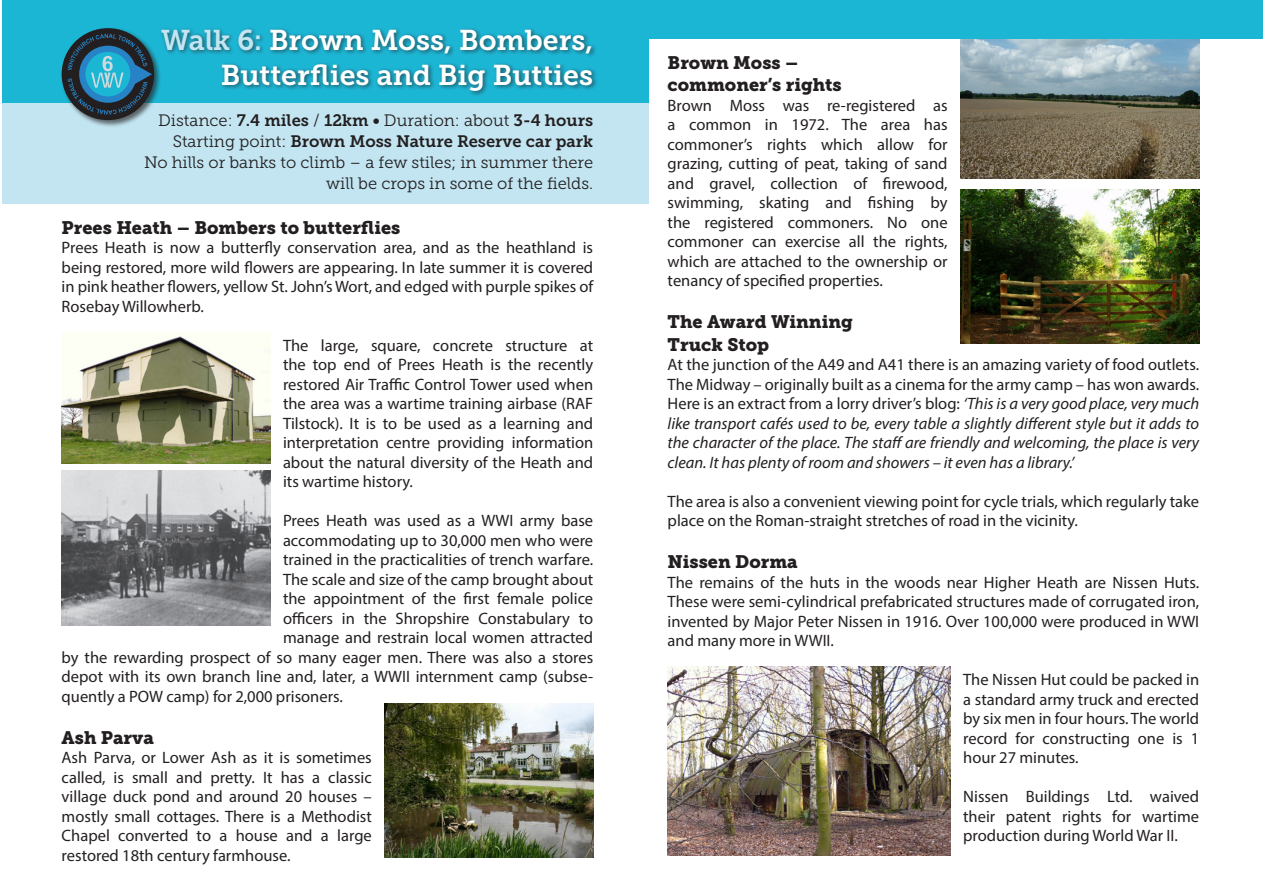
<style>
.page{position:relative;width:1263px;height:893px;background:#fff}
.page>*{position:absolute;margin:0;border:0;box-sizing:border-box;transform-origin:0 0}
.Heading{font:28.5px "Museo Slab 700";color:#fff}
.Subheading{font:18px/22.5px "Museo Slab 900";color:#231f20}
.t1{font:16.5px/19.5px "Myriad Pro";color:#231f20;text-align:justify}
.t2{font:italic 16.5px/19.5px "Myriad Pro";color:#231f20;text-align:justify}
.intro{font:16.5px/21px "Museo Slab 300";color:#231f20;text-align:right}
.intro-2{font:16.5px "Museo Slab 700";color:#231f20}
.s1{color:#c2e5f1}
.s2{font-family:"Museo Slab 700"}
.s3{font-family:"Museo Slab 300"}
.s4{font-style:normal}
</style>
<div class="page">
<div style="left:1248px;top:0;width:15px;height:38px;background:#1cb6d5"></div>
<div style="left:2px;top:0;width:646px;height:203px;background:#c2e5f1"></div>
<div style="left:2px;top:0;width:646px;height:102px;background:#1cb6d5"></div>
<div style="left:159px;top:27px;width:439px;height:70px;background:#231f20;opacity:.65"></div>
<img style="left:62px;top:471px;width:208px;height:154px">
<img style="left:385px;top:704px;width:208px;height:154px">
<img style="left:62px;top:333px;width:208px;height:131px">
<div style="left:60px;top:27px;width:101px;height:101px;background:#231f20;opacity:.65"></div>
<div style="left:62px;top:28px;width:92px;height:92px;background:#231f20;border-radius:50%"></div>
<svg style="left:67px;top:34px;width:85px;height:81px"></svg>
<img style="left:960px;top:38px;width:239px;height:140px">
<div style="left:612px;top:0;width:647px;height:38px;background:#1cb6d5"></div>
<img style="left:960px;top:190px;width:239px;height:154px">
<img style="left:668px;top:666px;width:282px;height:190px">
<p class="Heading" style="left:161px;top:24px;width:433px"><span class="s1">Walk 6:</span> Brown Moss, Bombers,</p>
<p class="Heading" style="left:221px;top:59px;width:374px">Butterflies and Big Butties</p>
<p class="intro" style="left:158px;top:110px;width:437px">Distance: <span class="s2">7.4 miles</span> / <span class="s2">12km •</span> Duration: about <span class="s2">3-4 hours</span></p>
<p class="intro-2" style="left:173px;top:132px;width:422px"><span class="s3">Starting point:</span> Brown Moss Nature Reserve car park</p>
<p class="intro" style="left:144px;top:152px;width:451px">No hills or banks to climb – a few stiles; in summer there will be crops in some of the fields.</p>
<p class="Subheading" style="left:62px;top:216px;width:340px">Prees Heath – Bombers to butterflies</p>
<p class="t1" style="left:62px;top:237px;width:533px">Prees Heath is now a butterfly conservation area, and as the heathland is being restored, more wild flowers are appearing. In late summer it is covered in pink heather flowers, yellow St. John’s Wort, and edged with purple spikes of Rosebay Willowherb.</p>
<p class="t1" style="left:283px;top:335px;width:312px">The large, square, concrete structure at the top end of Prees Heath is the recently restored Air Traffic Control Tower used when the area was a wartime training airbase (RAF Tilstock). It is to be used as a learning and interpretation centre providing information about the natural diversity of the Heath and its wartime history.</p>
<p class="t1" style="left:283px;top:510px;width:312px">Prees Heath was used as a WWI army base</p>
<p class="t1" style="left:283px;top:530px;width:312px">accommodating up to 30,000 men who were</p>
<p class="t1" style="left:283px;top:549px;width:312px">trained in the practicalities of trench warfare.</p>
<p class="t1" style="left:283px;top:569px;width:312px">The scale and size of the camp brought about</p>
<p class="t1" style="left:283px;top:588px;width:312px">the appointment of the first female police</p>
<p class="t1" style="left:283px;top:608px;width:312px">officers in the Shropshire Constabulary to</p>
<p class="t1" style="left:283px;top:627px;width:312px">manage and restrain local women attracted</p>
<p class="t1" style="left:62px;top:647px;width:533px">by the rewarding prospect of so many eager men. There was also a stores</p>
<p class="t1" style="left:62px;top:666px;width:533px">depot with its own branch line and, later, a WWII internment camp (subse-</p>
<p class="t1" style="left:62px;top:686px;width:283px">quently a POW camp) for 2,000 prisoners.</p>
<p class="Subheading" style="left:62px;top:726px;width:94px">Ash Parva</p>
<p class="t1" style="left:62px;top:747px;width:312px">Ash Parva, or Lower Ash as it is sometimes called, is small and pretty. It has a classic village duck pond and around 20 houses – mostly small cottages. There is a Methodist Chapel converted to a house and a large restored 18th century farmhouse.</p>
<p class="Subheading" style="left:668px;top:51px;width:132px">Brown Moss –</p>
<p class="Subheading" style="left:668px;top:74px;width:176px">commoner’s rights</p>
<p class="t1" style="left:668px;top:95px;width:281px">Brown Moss was re-registered as a common in 1972. The area has commoner’s rights which allow for grazing, cutting of peat, taking of sand and gravel, collection of firewood, swimming, skating and fishing by the registered commoners. No one commoner can exercise all the rights, which are attached to the ownership or tenancy of specified properties.</p>
<p class="Subheading" style="left:668px;top:311px;width:187px">The Award Winning<br>Truck Stop</p>
<p class="t2" style="left:668px;top:355px;width:533px"><span class="s4">At the junction of the A49 and A41 there is an amazing variety of food outlets.<br>The Midway – originally built as a cinema for the army camp – has won awards.<br>Here is an extract from a lorry driver’s blog:</span> ‘This is a very good place, very much like transport cafés used to be, every table a slightly different style but it adds to the character of the place. The staff are friendly and welcoming, the place is very clean. It has plenty of room and showers – it even has a library.’</p>
<p class="t1" style="left:668px;top:491px;width:533px">The area is also a convenient viewing point for cycle trials, which regularly take place on the Roman-straight stretches of road in the vicinity.</p>
<p class="Subheading" style="left:668px;top:551px;width:132px">Nissen Dorma</p>
<p class="t1" style="left:668px;top:572px;width:533px">The remains of the huts in the woods near Higher Heath are Nissen Huts.<br>These were semi-cylindrical prefabricated structures made of corrugated iron, invented by Major Peter Nissen in 1916. Over 100,000 were produced in WWI and many more in WWII.</p>
<p class="t1" style="left:963px;top:670px;width:238px">The Nissen Hut could be packed in a standard army truck and erected by six men in four hours. The world record for constructing one is 1 hour 27 minutes.</p>
<p class="t1" style="left:963px;top:787px;width:237px">Nissen Buildings Ltd. waived their patent rights for wartime production during World War II.</p>
</div>
